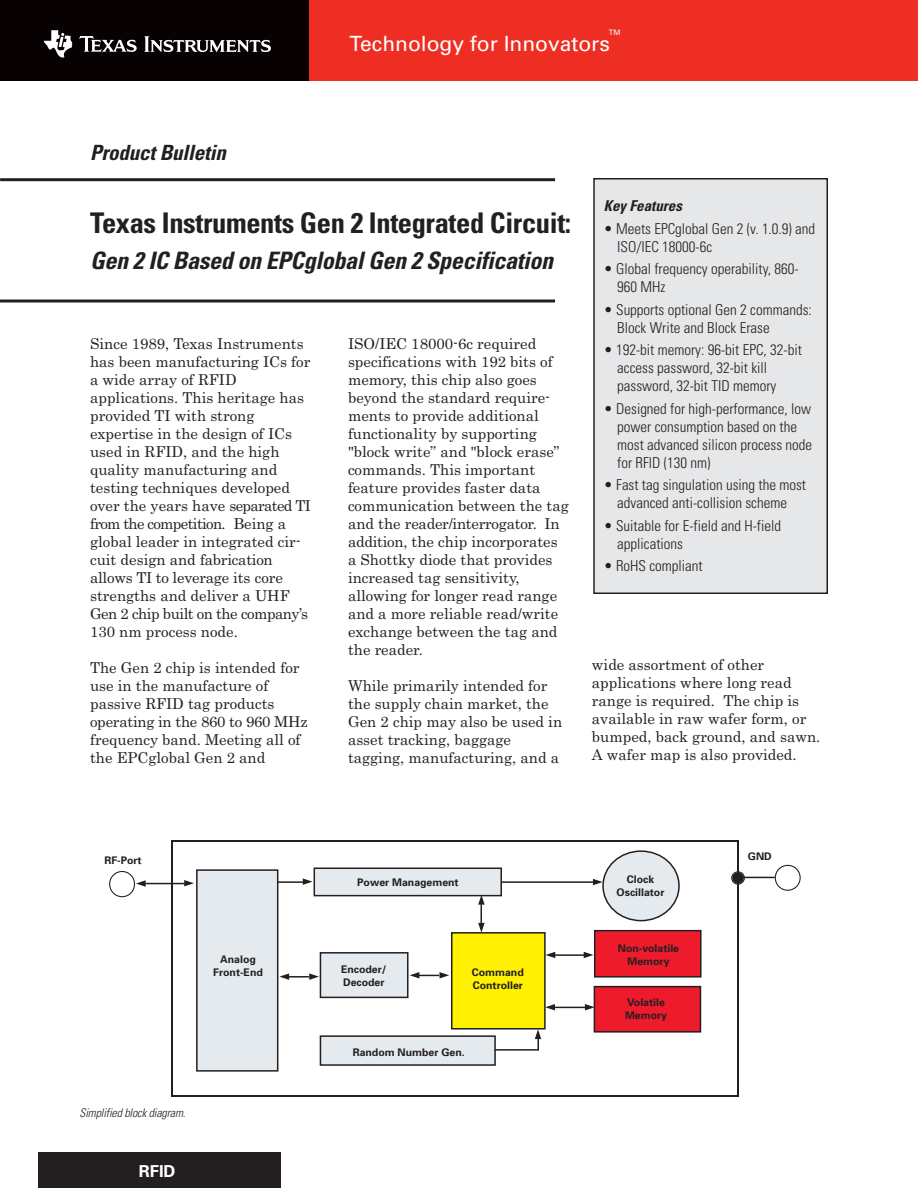
<style>
.page{position:relative;width:918px;height:1188px;background:#fff}
.page>*{position:absolute;margin:0;border:0;box-sizing:border-box;transform-origin:0 0}
.t1{font:700 condensed 28.5px "Univers";letter-spacing:-.015em;color:#231f20}
.t2{font:italic 700 condensed 24px "Univers";letter-spacing:-.015em;color:#231f20}
.t3{font:21px "Univers";color:#fff}
.t4{font:italic 700 condensed 21px "Univers";letter-spacing:-.01em;color:#231f20}
.t5{font:700 16.5px "Univers";color:#fff}
.t6{font:15px/18px "Century";color:#231f20}
.t7{font:300 condensed 15px/18px "Univers";color:#231f20}
.t8{font:italic 700 condensed 15px "Univers";color:#231f20}
.t9{font:italic 300 condensed 12px "Univers";letter-spacing:-.015em;color:#231f20}
.t10{font:700 10.5px/12.8px "Univers";color:#231f20;text-align:center}
.t11{font:7.5px "Univers";color:#fff}
</style>
<div class="page">
<hr style="left:0;top:178px;width:555px;height:3px;background:#231f20">
<hr style="left:0;top:299px;width:555px;height:3px;background:#231f20">
<div style="left:594px;top:179px;width:233px;height:414px;background:#e6e7e9"></div>
<div style="left:593px;top:178px;width:235px;height:416px;border:2px solid #231f20"></div>
<div style="left:594px;top:987px;width:106px;height:45px;background:#ee1b2d"></div>
<div style="left:594px;top:986px;width:107px;height:47px;border:2px solid #231f20"></div>
<div style="left:595px;top:931px;width:106px;height:46px;background:#ee1b2d"></div>
<div style="left:594px;top:930px;width:108px;height:48px;border:2px solid #231f20"></div>
<div style="left:320px;top:1036px;width:175px;height:29px;background:#e4eaee"></div>
<div style="left:320px;top:1035px;width:176px;height:31px;border:2px solid #231f20"></div>
<div style="left:452px;top:933px;width:93px;height:96px;background:#fff101"></div>
<div style="left:451px;top:932px;width:95px;height:98px;border:2px solid #231f20"></div>
<div style="left:320px;top:953px;width:88px;height:44px;background:#e4eaee"></div>
<div style="left:320px;top:952px;width:89px;height:46px;border:2px solid #231f20"></div>
<div style="left:197px;top:870px;width:81px;height:201px;background:#e4eaee"></div>
<div style="left:196px;top:869px;width:82px;height:203px;border:2px solid #231f20"></div>
<div style="left:314px;top:868px;width:187px;height:28px;background:#e4eaee"></div>
<div style="left:314px;top:868px;width:188px;height:28px;border:2px solid #231f20"></div>
<div style="left:603px;top:851px;width:76px;height:70px;background:#e4eaee;border-radius:50%"></div>
<div style="left:602px;top:850px;width:78px;height:71px;border:2px solid #231f20;border-radius:50%"></div>
<hr style="left:277px;top:881px;width:26px;height:2px;background:#231f20">
<hr style="left:501px;top:881px;width:95px;height:2px;background:#231f20">
<hr style="left:171px;top:840px;width:568px;height:1px;background:#231f20">
<hr style="left:738px;top:840px;width:1px;height:256px;background:#231f20">
<hr style="left:171px;top:1095px;width:568px;height:1px;background:#231f20">
<hr style="left:171px;top:840px;width:1px;height:256px;background:#231f20">
<hr style="left:145px;top:883px;width:40px;height:1px;background:#231f20">
<svg style="left:775px;top:865px;width:26px;height:26px"></svg>
<hr style="left:737px;top:877px;width:38px;height:1px;background:#231f20">
<svg style="left:731px;top:871px;width:14px;height:14px"></svg>
<hr style="left:289px;top:976px;width:20px;height:2px;background:#231f20">
<svg style="left:109px;top:871px;width:37px;height:26px"></svg>
<svg style="left:184px;top:880px;width:10px;height:6px"></svg>
<svg style="left:303px;top:878px;width:10px;height:7px"></svg>
<svg style="left:279px;top:973px;width:10px;height:7px"></svg>
<svg style="left:309px;top:973px;width:10px;height:7px"></svg>
<svg style="left:410px;top:972px;width:39px;height:6px"></svg>
<svg style="left:478px;top:895px;width:7px;height:38px"></svg>
<hr style="left:555px;top:954px;width:29px;height:2px;background:#231f20">
<svg style="left:546px;top:952px;width:9px;height:6px"></svg>
<svg style="left:584px;top:952px;width:9px;height:6px"></svg>
<hr style="left:553px;top:1007px;width:33px;height:1px;background:#231f20">
<svg style="left:545px;top:1004px;width:10px;height:6px"></svg>
<svg style="left:585px;top:1004px;width:10px;height:6px"></svg>
<svg style="left:493px;top:1029px;width:48px;height:22px"></svg>
<svg style="left:593px;top:879px;width:10px;height:6px"></svg>
<div style="left:0;top:0;width:309px;height:81px;background:#080101"></div>
<div style="left:309px;top:0;width:609px;height:81px;background:#ee2e22"></div>
<svg style="left:44px;top:30px;width:28px;height:28px"></svg>
<svg style="left:79px;top:36px;width:58px;height:16px"></svg>
<svg style="left:144px;top:36px;width:127px;height:16px"></svg>
<div style="left:38px;top:1152px;width:243px;height:36px;background:#231f20"></div>
<h3 class="t4" style="left:90px;top:145px;width:138px">Product Bulletin</h3>
<p class="t11" style="left:609px;top:30px;width:13px">TM</p>
<h3 class="t3" style="left:350px;top:36px;width:262px">Technology for Innovators</h3>
<h1 class="t1" style="left:90px;top:213px;width:483px">Texas Instruments Gen 2 Integrated Circuit:</h1>
<h2 class="t2" style="left:90px;top:252px;width:464px">Gen 2 IC Based on EPCglobal Gen 2 Specification</h2>
<p class="t6" style="left:90px;top:335px;width:222px">Since 1989, Texas Instruments has been manufacturing ICs for a wide array of RFID applications. This heritage has provided TI with strong expertise in the design of ICs used in RFID, and the high quality manufacturing and testing techniques developed over the years have separated TI from the competition. Being a global leader in integrated cir&shy;cuit design and fabrication allows TI to leverage its core strengths and deliver a UHF<br>Gen 2 chip built on the company’s<br>130 nm process node.</p>
<p class="t6" style="left:90px;top:659px;width:219px">The Gen 2 chip is intended for use in the manufacture of passive RFID tag products operating in the 860 to 960 MHz frequency band. Meeting all of the EPCglobal Gen 2 and</p>
<p class="t6" style="left:348px;top:335px;width:222px">ISO/IEC 18000-6c required specifications with 192 bits of memory, this chip also goes beyond the standard require&shy;ments to provide additional functionality by supporting "block write” and "block erase” commands. This important feature provides faster data communication between the tag and the reader/interrogator. In addition, the chip incorporates a Shottky diode that provides increased tag sensitivity, allowing for longer read range and a more reliable read/write exchange between the tag and the reader.</p>
<p class="t6" style="left:348px;top:677px;width:216px">While primarily intended for the supply chain market, the<br>Gen 2 chip may also be used in asset tracking, baggage tagging, manufacturing, and a</p>
<p class="t8" style="left:604px;top:200px;width:80px">Key Features</p>
<p class="t7" style="left:617px;top:221px;width:200px;text-indent:-14px">• Meets EPCglobal Gen 2 (v. 1.0.9) and<br>ISO/IEC 18000-6c</p>
<p class="t7" style="left:617px;top:261px;width:183px;text-indent:-14px">• Global frequency operability, 860-<br>960 MHz</p>
<p class="t7" style="left:617px;top:302px;width:196px;text-indent:-14px">• Supports optional Gen 2 commands:<br>Block Write and Block Erase</p>
<p class="t7" style="left:617px;top:342px;width:186px;text-indent:-14px">• 192-bit memory: 96-bit EPC, 32-bit access password, 32-bit kill password, 32-bit TID memory</p>
<p class="t7" style="left:617px;top:401px;width:196px;text-indent:-14px">• Designed for high-performance, low power consumption based on the most advanced silicon process node for RFID (130 nm)</p>
<p class="t7" style="left:604px;top:477px;width:204px;text-align:center">• Fast tag singulation using the most advanced anti-collision scheme</p>
<p class="t7" style="left:617px;top:518px;width:165px;text-indent:-14px">• Suitable for E-field and H-field applications</p>
<p class="t7" style="left:604px;top:558px;width:101px">• RoHS compliant</p>
<p class="t6" style="left:592px;top:655px;width:230px">wide assortment of other applications where long read range is required. The chip is available in raw wafer form, or bumped, back ground, and sawn.<br>A wafer map is also provided.</p>
<p class="t10" style="left:104px;top:854px;width:39px">RF-Port</p>
<p class="t10" style="left:213px;top:954px;width:51px">Analog<br>Front-End</p>
<p class="t9" style="left:80px;top:1108px;width:108px">Simplified block diagram.</p>
<p class="t5" style="left:139px;top:1165px;width:38px">RFID</p>
<p class="t10" style="left:357px;top:877px;width:103px">Power Management</p>
<p class="t10" style="left:341px;top:964px;width:47px;text-align:left">Encoder/<br>Decoder</p>
<p class="t10" style="left:472px;top:967px;width:53px;text-align:left">Command<br>Controller</p>
<p class="t10" style="left:353px;top:1046px;width:114px">Random Number Gen.</p>
<p class="t10" style="left:617px;top:874px;width:49px">Clock<br>Oscillator</p>
<p class="t10" style="left:618px;top:943px;width:63px">Non-volatile<br>Memory</p>
<p class="t10" style="left:625px;top:997px;width:43px;text-align:left">Volatile<br>Memory</p>
<p class="t10" style="left:748px;top:851px;width:25px">GND</p>
</div>
